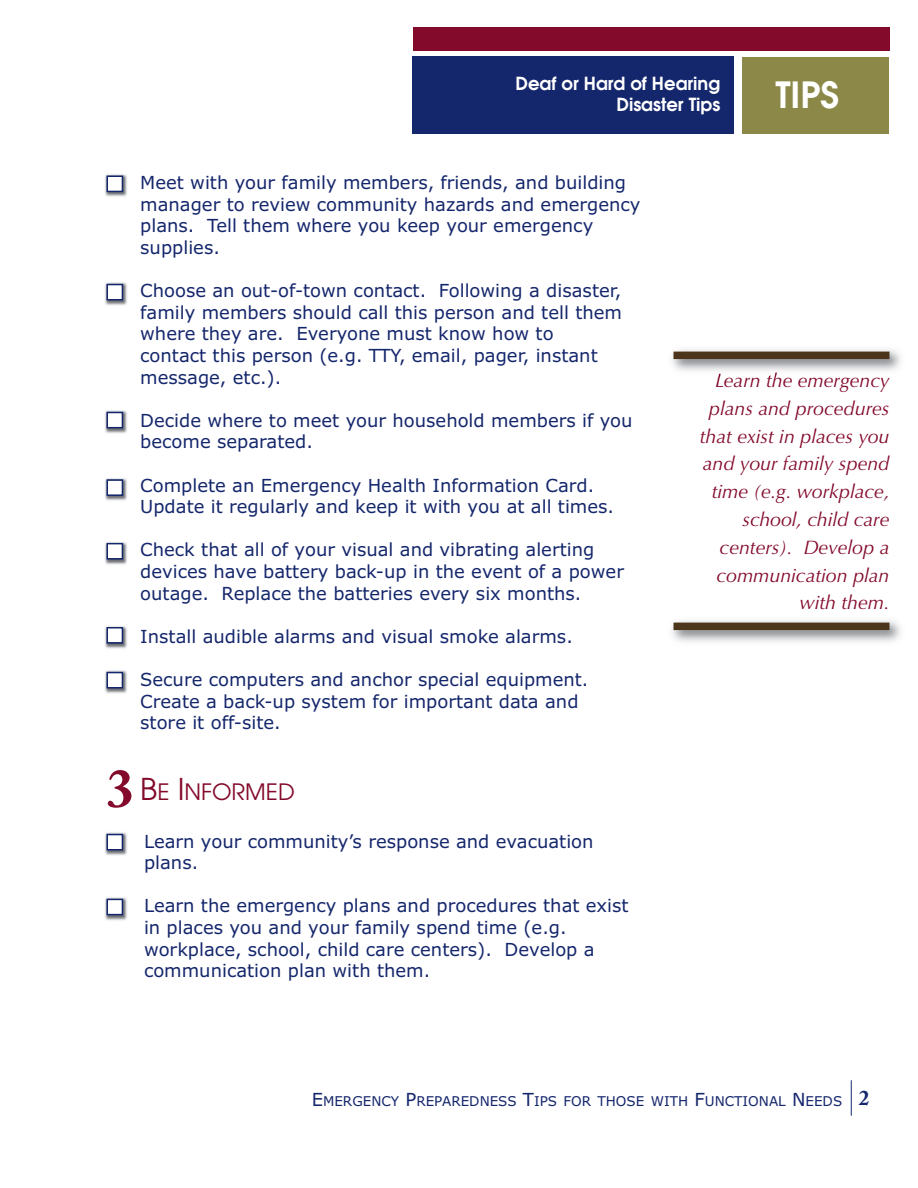
<style>
.page{position:relative;width:918px;height:1188px;background:#fff}
.page>*{position:absolute;margin:0;border:0;box-sizing:border-box;transform-origin:0 0}
.t1{font:700 54px "Adobe Caslon";color:#830a2b}
.t2{font:600 36px "Avant Garde";color:#fff}
.t3{font:22.5px "Avant Garde";color:#830a2b}
.t4{font:italic 19.5px/27.8px "Optima";color:#830a2b;text-align:right}
.t5{font:18px/21.6px "Verdana";color:#15276c}
.t6{font:600 18px/21.6px "Avant Garde";color:#fff;text-align:right}
.t7{font:13.5px "Verdana";color:#15276c}
.s1{font-size:30px}
.s2{font-size:18px}
.s3{font-family:"Adobe Caslon";font-weight:700;font-size:21px}
</style>
<div class="page">
<hr style="left:851px;top:1080px;width:1px;height:36px;background:#15276c">
<div style="left:413px;top:27px;width:477px;height:24px;background:#830a2b"></div>
<div style="left:413px;top:56px;width:321px;height:78px;background:#15276c"></div>
<div style="left:742px;top:57px;width:147px;height:77px;background:#8b8848"></div>
<img style="left:672px;top:620px;width:229px;height:22px">
<div style="left:674px;top:623px;width:216px;height:7px;background:#4c351b"></div>
<img style="left:672px;top:349px;width:229px;height:28px">
<img style="left:717px;top:374px;width:42px;height:3px">
<div style="left:674px;top:352px;width:216px;height:7px;background:#4c351b"></div>
<img style="left:105px;top:174px;width:22px;height:23px">
<div style="left:108px;top:177px;width:14px;height:14px;background:#fff"></div>
<div style="left:106px;top:176px;width:17px;height:16px;border:2px solid #15276c"></div>
<img style="left:105px;top:282px;width:22px;height:24px">
<div style="left:108px;top:285px;width:14px;height:14px;background:#fff"></div>
<div style="left:106px;top:284px;width:17px;height:16px;border:2px solid #15276c"></div>
<img style="left:105px;top:410px;width:22px;height:24px">
<div style="left:108px;top:413px;width:14px;height:14px;background:#fff"></div>
<div style="left:106px;top:412px;width:17px;height:16px;border:2px solid #15276c"></div>
<img style="left:105px;top:478px;width:22px;height:23px">
<div style="left:108px;top:481px;width:14px;height:13px;background:#fff"></div>
<div style="left:106px;top:479px;width:17px;height:17px;border:2px solid #15276c"></div>
<img style="left:105px;top:542px;width:22px;height:23px">
<div style="left:108px;top:544px;width:14px;height:14px;background:#fff"></div>
<div style="left:106px;top:543px;width:17px;height:17px;border:2px solid #15276c"></div>
<img style="left:105px;top:626px;width:22px;height:23px">
<div style="left:108px;top:628px;width:14px;height:14px;background:#fff"></div>
<div style="left:106px;top:627px;width:17px;height:17px;border:2px solid #15276c"></div>
<img style="left:105px;top:670px;width:22px;height:24px">
<div style="left:108px;top:673px;width:14px;height:14px;background:#fff"></div>
<div style="left:106px;top:672px;width:17px;height:16px;border:2px solid #15276c"></div>
<img style="left:105px;top:832px;width:22px;height:24px">
<div style="left:108px;top:835px;width:14px;height:14px;background:#fff"></div>
<div style="left:106px;top:834px;width:17px;height:16px;border:2px solid #15276c"></div>
<img style="left:105px;top:897px;width:22px;height:24px">
<div style="left:108px;top:900px;width:14px;height:14px;background:#fff"></div>
<div style="left:106px;top:899px;width:17px;height:16px;border:2px solid #15276c"></div>
<p class="t6" style="left:516px;top:73px;width:206px">Deaf or Hard of Hearing<br>Disaster Tips</p>
<h2 class="t2" style="left:775px;top:74px;width:65px">TIPS</h2>
<p class="t5" style="left:140px;top:172px;width:502px">Meet with your family members, friends, and building manager to review community hazards and emergency plans. Tell them where you keep your emergency supplies.</p>
<p class="t5" style="left:140px;top:280px;width:483px">Choose an out-of-town contact. Following a disaster, family members should call this person and tell them where they are. Everyone must know how to contact this person (e.g. TTY, email, pager, instant message, etc.).</p>
<p class="t5" style="left:140px;top:410px;width:494px">Decide where to meet your household members if you become separated.</p>
<p class="t5" style="left:140px;top:475px;width:475px">Complete an Emergency Health Information Card.<br>Update it regularly and keep it with you at all times.</p>
<p class="t5" style="left:140px;top:539px;width:485px">Check that all of your visual and vibrating alerting devices have battery back-up in the event of a power outage. Replace the batteries every six months.</p>
<p class="t5" style="left:140px;top:626px;width:434px">Install audible alarms and visual smoke alarms.</p>
<p class="t5" style="left:140px;top:669px;width:450px">Secure computers and anchor special equipment.<br>Create a back-up system for important data and store it off-site.</p>
<h1 class="t1" style="left:106px;top:767px;width:28px">3</h1>
<p class="t3" style="left:140px;top:779px;width:156px"><span class="s1">B</span>E <span class="s1">I</span>NFORMED</p>
<p class="t5" style="left:144px;top:831px;width:451px">Learn your community’s response and evacuation plans.</p>
<p class="t5" style="left:144px;top:895px;width:486px">Learn the emergency plans and procedures that exist in places you and your family spend time (e.g. workplace, school, child care centers). Develop a communication plan with them.</p>
<p class="t4" style="left:700px;top:367px;width:191px">Learn the emergency plans and procedures that exist in places you and your family spend time (e.g. workplace, school, child care centers). Develop a communication plan with them.</p>
<p class="t7" style="left:312px;top:1093px;width:559px"><span class="s2">E</span>MERGENCY <span class="s2">P</span>REPAREDNESS <span class="s2">T</span>IPS FOR THOSE WITH <span class="s2">F</span>UNCTIONAL <span class="s2">N</span>EEDS <span class="s3">2</span></p>
</div>
